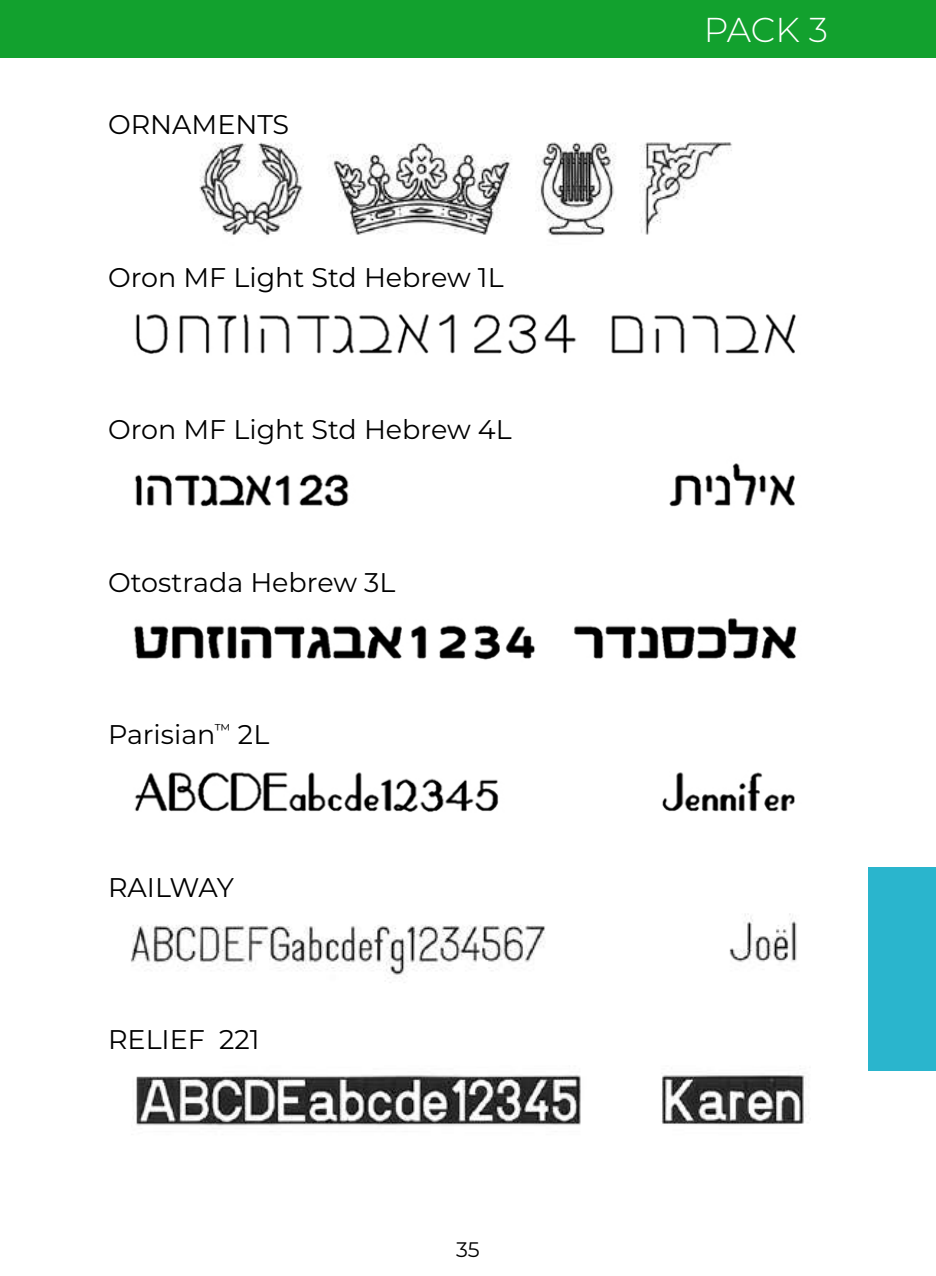
<style>
.page{position:relative;width:936px;height:1276px;background:#fff}
.page>*{position:absolute;margin:0;border:0;box-sizing:border-box;transform-origin:0 0}
.t1{font:300 34.5px "Montserrat";color:#fff}
.t2{font:27px "Montserrat";color:#000}
.t3{font:27px "Montserrat";letter-spacing:-.02em;color:#000}
.t4{font:21px "Montserrat";color:#000}
</style>
<div class="page">
<div style="left:0;top:0;width:935px;height:58px;background:#12a12e"></div>
<div style="left:867px;top:867px;width:68px;height:204px;background:#2ab5cd"></div>
<img style="left:199px;top:142px;width:533px;height:94px">
<img style="left:135px;top:314px;width:661px;height:40px">
<img style="left:134px;top:463px;width:661px;height:44px">
<img style="left:133px;top:618px;width:664px;height:42px">
<img style="left:134px;top:772px;width:661px;height:40px">
<img style="left:130px;top:913px;width:667px;height:70px">
<img style="left:136px;top:1075px;width:670px;height:51px">
<p class="t2" style="left:108px;top:106px;width:183px">ORNAMENTS</p>
<p class="t2" style="left:108px;top:258px;width:397px">Oron MF Light Std Hebrew 1L</p>
<p class="t2" style="left:108px;top:411px;width:405px">Oron MF Light Std Hebrew 4L</p>
<p class="t2" style="left:108px;top:563px;width:289px">Otostrada Hebrew 3L</p>
<p class="t2" style="left:108px;top:716px;width:163px">Parisian<sup>™</sup> 2L</p>
<p class="t3" style="left:108px;top:868px;width:127px">RAILWAY</p>
<p class="t2" style="left:108px;top:1021px;width:153px">RELIEF 221</p>
<p class="t4" style="left:456px;top:1235px;width:25px">35</p>
<p class="t1" style="left:703px;top:7px;width:126px">PACK 3</p>
</div>
